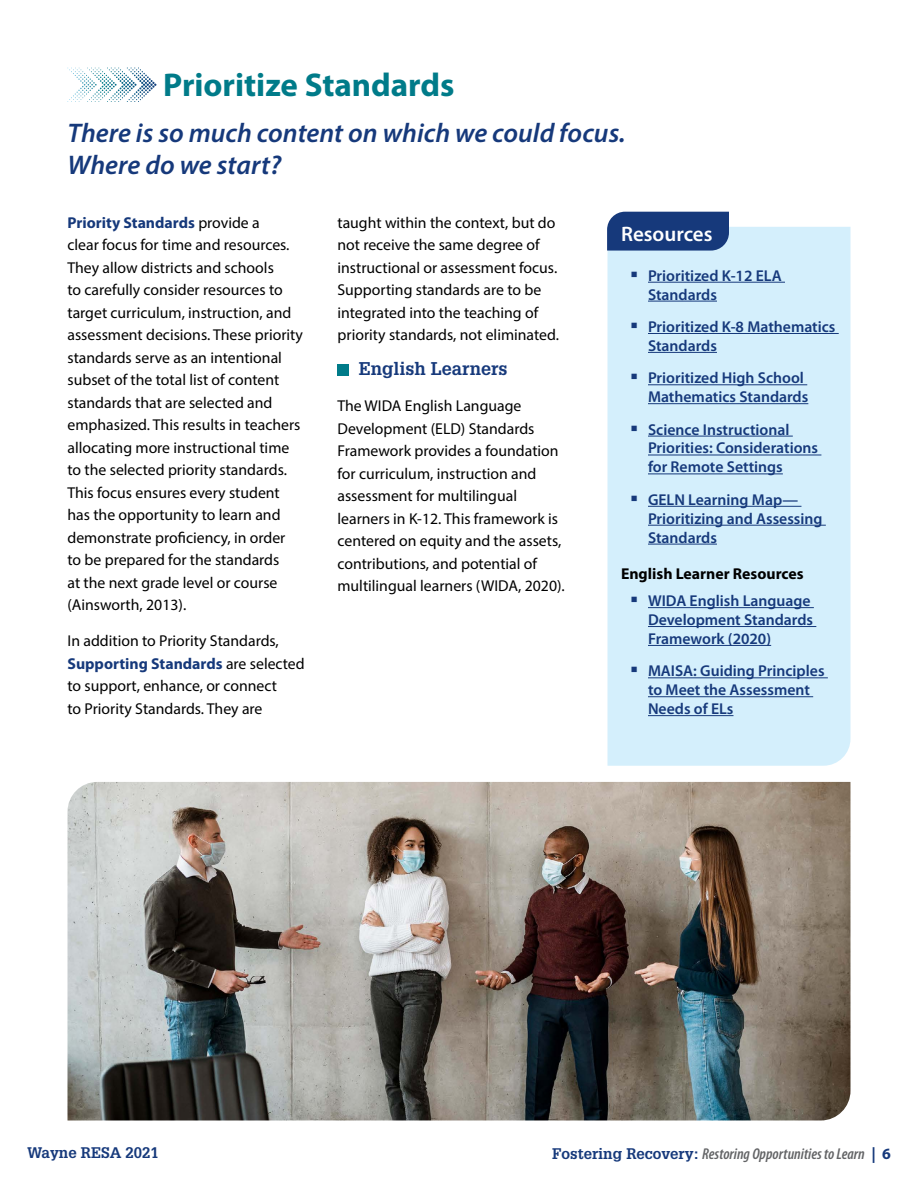
<style>
.page{position:relative;width:918px;height:1188px;background:#fff}
.page>*{position:absolute;margin:0;border:0;box-sizing:border-box;transform-origin:0 0}
.t1{font:700 33px "Myriad Pro";color:#007b89}
.t2{font:italic 600 27px/32.4px "Myriad Pro";color:#16397b}
.t3{font:600 21px "Myriad Pro";color:#fff}
.t4{font:700 18px "Glypha";color:#16397b}
.t5{font:15.75px/22.5px "Myriad Pro";color:#000}
.t6{font:600 15.75px/18.9px "Myriad Pro";color:#16397b}
.t7{font:italic 600 condensed 15.75px "Myriad Pro";color:#636466}
.t8{font:700 15.75px "Myriad Pro";color:#000}
.t9{font:700 15px "Glypha";color:#16397b}
.s1{font-weight:700;color:#16397b}
.s2{font-family:"Glypha";font-weight:700;font-style:normal;font-stretch:normal;font-size:15px;color:#16397b}
.s3{font-weight:700;font-style:normal;font-stretch:normal;color:#16397b}
</style>
<div class="page">
<div style="left:608px;top:227px;width:242px;height:539px;background:#d4effc"></div>
<div style="left:607px;top:212px;width:122px;height:39px;background:#16397b"></div>
<svg style="left:69px;top:68px;width:82px;height:12px"></svg>
<img style="left:68px;top:782px;width:782px;height:338px">
<div style="left:338px;top:364px;width:11px;height:11px;background:#007b89"></div>
<hr style="left:648px;top:282px;width:137px;height:1px;background:#16397b">
<hr style="left:648px;top:301px;width:69px;height:1px;background:#16397b">
<hr style="left:648px;top:333px;width:191px;height:1px;background:#16397b">
<hr style="left:648px;top:352px;width:69px;height:1px;background:#16397b">
<hr style="left:648px;top:384px;width:159px;height:1px;background:#16397b">
<hr style="left:648px;top:403px;width:160px;height:1px;background:#16397b">
<hr style="left:648px;top:436px;width:145px;height:1px;background:#16397b">
<hr style="left:648px;top:455px;width:173px;height:1px;background:#16397b">
<hr style="left:648px;top:474px;width:135px;height:1px;background:#16397b">
<hr style="left:648px;top:506px;width:153px;height:1px;background:#16397b">
<hr style="left:648px;top:525px;width:178px;height:1px;background:#16397b">
<hr style="left:648px;top:544px;width:69px;height:1px;background:#16397b">
<hr style="left:648px;top:607px;width:166px;height:1px;background:#16397b">
<hr style="left:648px;top:626px;width:168px;height:1px;background:#16397b">
<hr style="left:648px;top:645px;width:123px;height:1px;background:#16397b">
<hr style="left:648px;top:677px;width:180px;height:1px;background:#16397b">
<hr style="left:648px;top:696px;width:165px;height:1px;background:#16397b">
<hr style="left:648px;top:715px;width:85px;height:1px;background:#16397b">
<svg style="left:632px;top:271px;width:5px;height:6px"></svg>
<svg style="left:632px;top:323px;width:5px;height:5px"></svg>
<svg style="left:632px;top:374px;width:5px;height:5px"></svg>
<svg style="left:632px;top:425px;width:5px;height:6px"></svg>
<svg style="left:632px;top:495px;width:5px;height:6px"></svg>
<svg style="left:632px;top:597px;width:5px;height:5px"></svg>
<svg style="left:632px;top:667px;width:5px;height:5px"></svg>
<h1 class="t1" style="left:163px;top:63px;width:293px">Prioritize Standards</h1>
<h2 class="t2" style="left:68px;top:116px;width:560px">There is so much content on which we could focus.<br>Where do we start?</h2>
<p class="t5" style="left:68px;top:211px;width:237px"><span class="s1">Priority Standards</span> provide a<br>clear focus for time and resources.<br>They allow districts and schools<br>to carefully consider resources to target curriculum, instruction, and assessment decisions. These priority standards serve as an intentional subset of the total list of content standards that are selected and emphasized. This results in teachers allocating more instructional time to the selected priority standards.<br>This focus ensures every student has the opportunity to learn and demonstrate proficiency, in order to be prepared for the standards<br>at the next grade level or course (Ainsworth, 2013).</p>
<p class="t5" style="left:68px;top:630px;width:239px">In addition to Priority Standards, <span class="s1">Supporting Standards</span> are selected to support, enhance, or connect<br>to Priority Standards. They are</p>
<p class="t5" style="left:338px;top:211px;width:223px">taught within the context, but do not receive the same degree of instructional or assessment focus.<br>Supporting standards are to be integrated into the teaching of priority standards, not eliminated.</p>
<p class="t4" style="left:359px;top:358px;width:150px">English Learners</p>
<p class="t5" style="left:338px;top:395px;width:229px">The WIDA English Language<br>Development (ELD) Standards<br>Framework provides a foundation for curriculum, instruction and assessment for multilingual learners in K-12. This framework is centered on equity and the assets, contributions, and potential of multilingual learners (WIDA, 2020).</p>
<h3 class="t3" style="left:621px;top:221px;width:93px">Resources</h3>
<p class="t6" style="left:648px;top:265px;width:135px">Prioritized K-12 ELA<br>Standards</p>
<p class="t6" style="left:648px;top:317px;width:189px">Prioritized K-8 Mathematics<br>Standards</p>
<p class="t6" style="left:648px;top:368px;width:162px">Prioritized High School<br>Mathematics Standards</p>
<p class="t6" style="left:648px;top:419px;width:172px">Science Instructional<br>Priorities: Considerations for Remote Settings</p>
<p class="t6" style="left:648px;top:490px;width:176px">GELN Learning Map—<br>Prioritizing and Assessing<br>Standards</p>
<p class="t8" style="left:621px;top:563px;width:184px">English Learner Resources</p>
<p class="t6" style="left:648px;top:591px;width:167px">WIDA English Language<br>Development Standards<br>Framework (2020)</p>
<p class="t6" style="left:648px;top:661px;width:178px">MAISA: Guiding Principles to Meet the Assessment<br>Needs of ELs</p>
<p class="t9" style="left:27px;top:1144px;width:133px">Wayne RESA 2021</p>
<p class="t7" style="left:552px;top:1144px;width:340px"><span class="s2">Fostering Recovery:</span> Restoring Opportunities to Learn <span class="s3">| 6</span></p>
</div>
